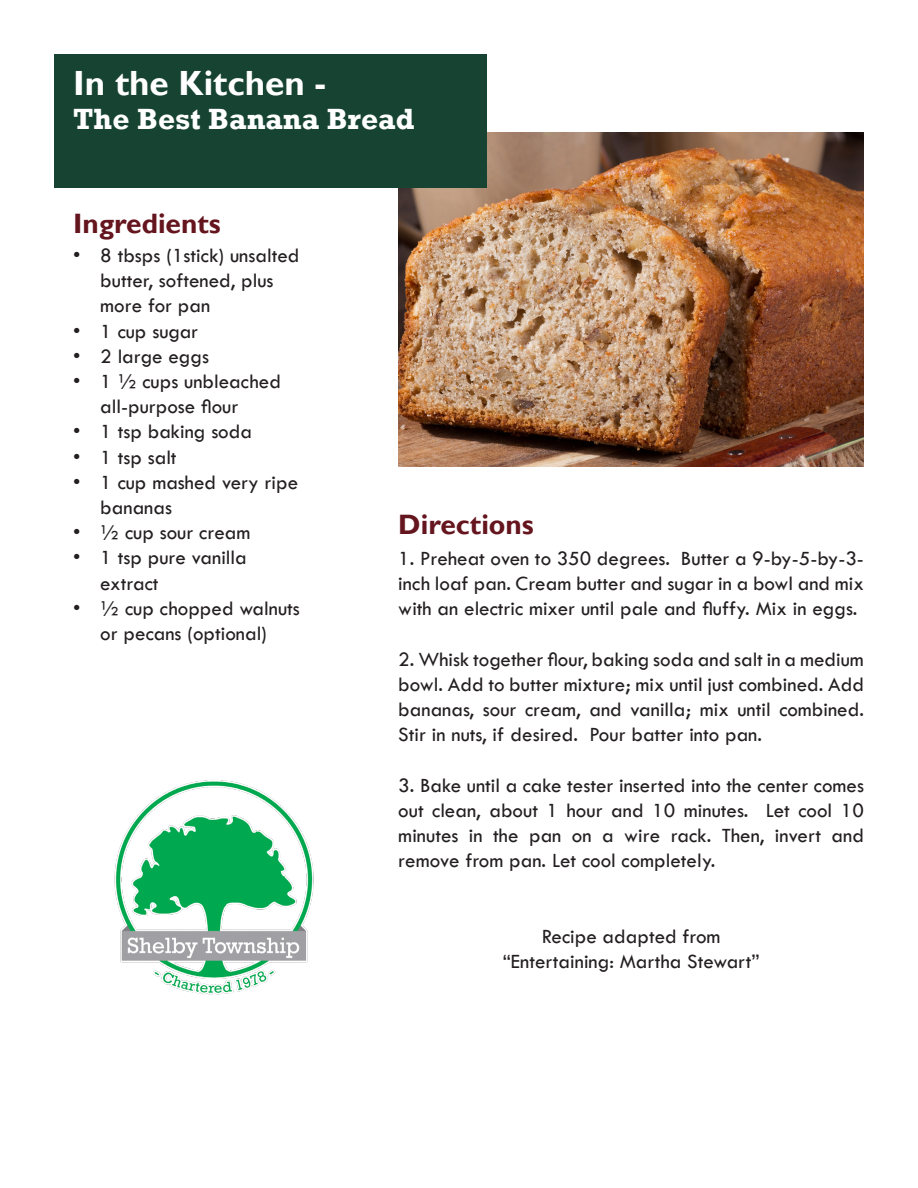
<style>
.page{position:relative;width:918px;height:1188px;background:#fff}
.page>*{position:absolute;margin:0;border:0;box-sizing:border-box;transform-origin:0 0}
.t1{font:700 34.95px "Gill Sans";color:#fff}
.t2{font:700 30px "Rockwell";color:#fff}
.t3{font:700 28.05px "Gill Sans";color:#65151e}
.t4{font:21px/25.2px "Tw Cen";color:#231f20}
</style>
<div class="page">
<img style="left:398px;top:132px;width:466px;height:334px">
<div style="left:55px;top:55px;width:432px;height:133px;background:#174333"></div>
<img style="left:114px;top:780px;width:200px;height:215px">
<p class="t1" style="left:73px;top:62px;width:254px">In the Kitchen -</p>
<p class="t2" style="left:73px;top:100px;width:343px">The Best Banana Bread</p>
<p class="t3" style="left:73px;top:207px;width:149px">Ingredients</p>
<p class="t4" style="left:100px;top:243px;width:201px;text-indent:-27px">• 8 tbsps (1stick) unsalted butter, softened, plus more for pan</p>
<p class="t4" style="left:73px;top:318px;width:126px">• 1 cup sugar</p>
<p class="t4" style="left:73px;top:344px;width:137px">• 2 large eggs</p>
<p class="t4" style="left:100px;top:369px;width:182px;text-indent:-27px">• 1 ½ cups unbleached all-purpose flour</p>
<p class="t4" style="left:73px;top:419px;width:180px">• 1 tsp baking soda</p>
<p class="t4" style="left:73px;top:444px;width:105px">• 1 tsp salt</p>
<p class="t4" style="left:100px;top:470px;width:199px;text-indent:-27px">• 1 cup mashed very ripe bananas</p>
<p class="t4" style="left:73px;top:520px;width:179px">• ½ cup sour cream</p>
<p class="t4" style="left:100px;top:545px;width:148px;text-indent:-27px">• 1 tsp pure vanilla extract</p>
<p class="t4" style="left:73px;top:596px;width:228px;text-align:center">• ½ cup chopped walnuts or pecans (optional)</p>
<p class="t3" style="left:398px;top:508px;width:137px">Directions</p>
<p class="t4" style="left:398px;top:545px;width:467px;text-align:justify">1. Preheat oven to 350 degrees. Butter a 9-by-5-by-3- inch loaf pan. Cream butter and sugar in a bowl and mix with an electric mixer until pale and fluffy. Mix in eggs.</p>
<p class="t4" style="left:398px;top:646px;width:467px;text-align:justify">2. Whisk together flour, baking soda and salt in a medium bowl. Add to butter mixture; mix until just combined. Add bananas, sour cream, and vanilla; mix until combined.<br>Stir in nuts, if desired. Pour batter into pan.</p>
<p class="t4" style="left:398px;top:772px;width:467px;text-align:justify">3. Bake until a cake tester inserted into the center comes out clean, about 1 hour and 10 minutes. Let cool 10 minutes in the pan on a wire rack. Then, invert and remove from pan. Let cool completely.</p>
<p class="t4" style="left:503px;top:923px;width:258px;text-align:center">Recipe adapted from “Entertaining: Martha Stewart”</p>
</div>
